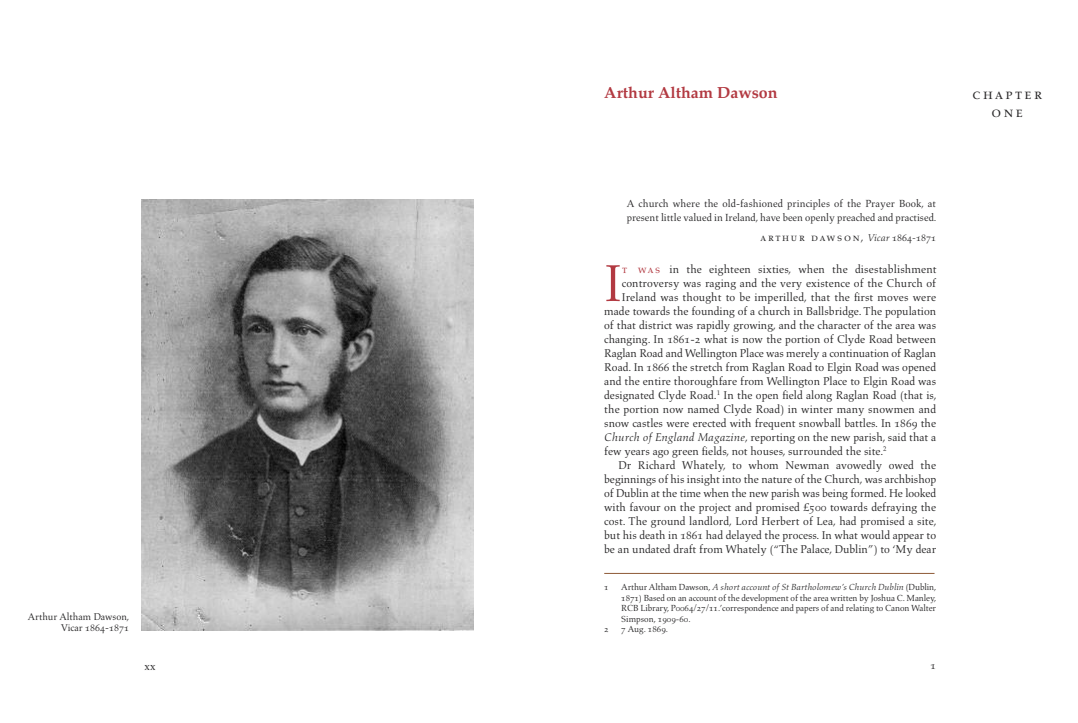
<style>
.page{position:relative;width:1078px;height:723px;background:#fff}
.page>*{position:absolute;margin:0;border:0;box-sizing:border-box;transform-origin:0 0}
.t1{font:52.8px "Aldus";color:#b23941}
.t2{font:700 16px "Palatino";color:#b23941}
.t3{font:16px/18px "Aldus Roman SC";letter-spacing:.15em;color:#272627;text-align:center}
.t4{font:11.5px "Aldus";color:#272627}
.t5{font:11.5px "Aldus Roman SC";letter-spacing:.15em;color:#272627}
.t6{font:11px "Aldus Roman SC";color:#272627}
.t7{font:10.5px/14px "Aldus";color:#272627}
.t8{font:10px "Aldus";color:#272627}
.t9{font:10px "Aldus Roman SC";color:#272627}
.t10{font:9px/10.5px "Aldus";letter-spacing:-.01em;color:#272627;text-align:justify}
.t11{font:9px "Aldus Roman SC";color:#272627}
.s1{font-family:"Aldus"}
.s2{font-family:"Aldus";font-style:italic;font-size:10px}
.s3{font-size:10px}
.s4{font-family:"Aldus Roman SC";color:#b23941}
.s5{font-family:"Aldus Roman SC"}
.s6{font-style:italic}
</style>
<div class="page">
<hr style="left:604px;top:573px;width:330px;height:1px;background:#8d5a36">
<img style="left:142px;top:199px;width:331px;height:431px">
<p class="t8" style="left:28px;top:612px;width:103px">Arthur Altham Dawson,</p>
<p class="t9" style="left:61px;top:623px;width:70px"><span class="s1">Vicar</span> 1864-1871</p>
<p class="t6" style="left:144px;top:661px;width:12px">xx</p>
<h2 class="t2" style="left:604px;top:85px;width:175px">Arthur Altham Dawson</h2>
<p class="t7" style="left:626px;top:197px;width:311px">A church where the old-fashioned principles of the Prayer Book, at present little valued in Ireland, have been openly preached and practised.</p>
<p class="t5" style="left:760px;top:232px;width:177px">arthur dawson, <span class="s2">Vicar</span> <span class="s3">1864</span><span class="s2">-</span><span class="s3">1871</span></p>
<h1 class="t1" style="left:604px;top:260px;width:19px">I</h1>
<p class="t4" style="left:622px;top:264px;width:316px"><span class="s4">t was</span> in the eighteen sixties, when the disestablishment</p>
<p class="t4" style="left:621px;top:278px;width:316px">controversy was raging and the very existence of the Church of</p>
<p class="t4" style="left:621px;top:292px;width:316px">Ireland was thought to be imperilled, that the first moves were</p>
<p class="t4" style="left:604px;top:306px;width:333px">made towards the founding of a church in Ballsbridge. The population</p>
<p class="t4" style="left:604px;top:320px;width:333px">of that district was rapidly growing, and the character of the area was</p>
<p class="t4" style="left:604px;top:334px;width:333px">changing. In <span class="s5">1861</span>-<span class="s5">2</span> what is now the portion of Clyde Road between</p>
<p class="t4" style="left:604px;top:348px;width:333px">Raglan Road and Wellington Place was merely a continuation of Raglan</p>
<p class="t4" style="left:604px;top:362px;width:333px">Road. In <span class="s5">1866</span> the stretch from Raglan Road to Elgin Road was opened</p>
<p class="t4" style="left:604px;top:376px;width:333px">and the entire thoroughfare from Wellington Place to Elgin Road was</p>
<p class="t4" style="left:604px;top:390px;width:334px">designated Clyde Road.<sup>1</sup> In the open field along Raglan Road (that is,</p>
<p class="t4" style="left:604px;top:404px;width:333px">the portion now named Clyde Road) in winter many snowmen and</p>
<p class="t4" style="left:604px;top:418px;width:333px">snow castles were erected with frequent snowball battles. In <span class="s5">1869</span> the</p>
<p class="t4" style="left:604px;top:432px;width:333px"><span class="s6">Church of England Magazine</span>, reporting on the new parish, said that a</p>
<p class="t4" style="left:604px;top:446px;width:284px">few years ago green fields, not houses, surrounded the site.<sup>2</sup></p>
<p class="t4" style="left:618px;top:460px;width:319px">Dr Richard Whately, to whom Newman avowedly owed the</p>
<p class="t4" style="left:604px;top:474px;width:333px">beginnings of his insight into the nature of the Church, was archbishop</p>
<p class="t4" style="left:604px;top:488px;width:333px">of Dublin at the time when the new parish was being formed. He looked</p>
<p class="t4" style="left:604px;top:502px;width:333px">with favour on the project and promised £<span class="s5">500</span> towards defraying the</p>
<p class="t4" style="left:604px;top:516px;width:334px">cost. The ground landlord, Lord Herbert of Lea, had promised a site,</p>
<p class="t4" style="left:604px;top:530px;width:333px">but his death in <span class="s5">1861</span> had delayed the process. In what would appear to</p>
<p class="t4" style="left:604px;top:544px;width:333px">be an undated draft from Whately (“The Palace, Dublin”) to ‘My dear</p>
<p class="t11" style="left:604px;top:583px;width:6px">1</p>
<p class="t10" style="left:621px;top:582px;width:316px">Arthur Altham Dawson, <span class="s6">A short account of St Bartholomew’s Church Dublin</span> (Dublin, <span class="s5">1871</span>) Based on an account of the development of the area written by Joshua C. Manley, RCB Library, P<span class="s5">0064</span>/<span class="s5">27</span>/<span class="s5">11</span>.’correspondence and papers of and relating to Canon Walter Simpson, <span class="s5">1909</span>-<span class="s5">60</span>.</p>
<p class="t11" style="left:604px;top:625px;width:6px">2</p>
<p class="t11" style="left:621px;top:625px;width:48px">7 <span class="s1">Aug.</span> 1869<span class="s1">.</span></p>
<p class="t6" style="left:930px;top:661px;width:7px">1</p>
<h2 class="t3" style="left:972px;top:86px;width:71px">chapter one</h2>
</div>
